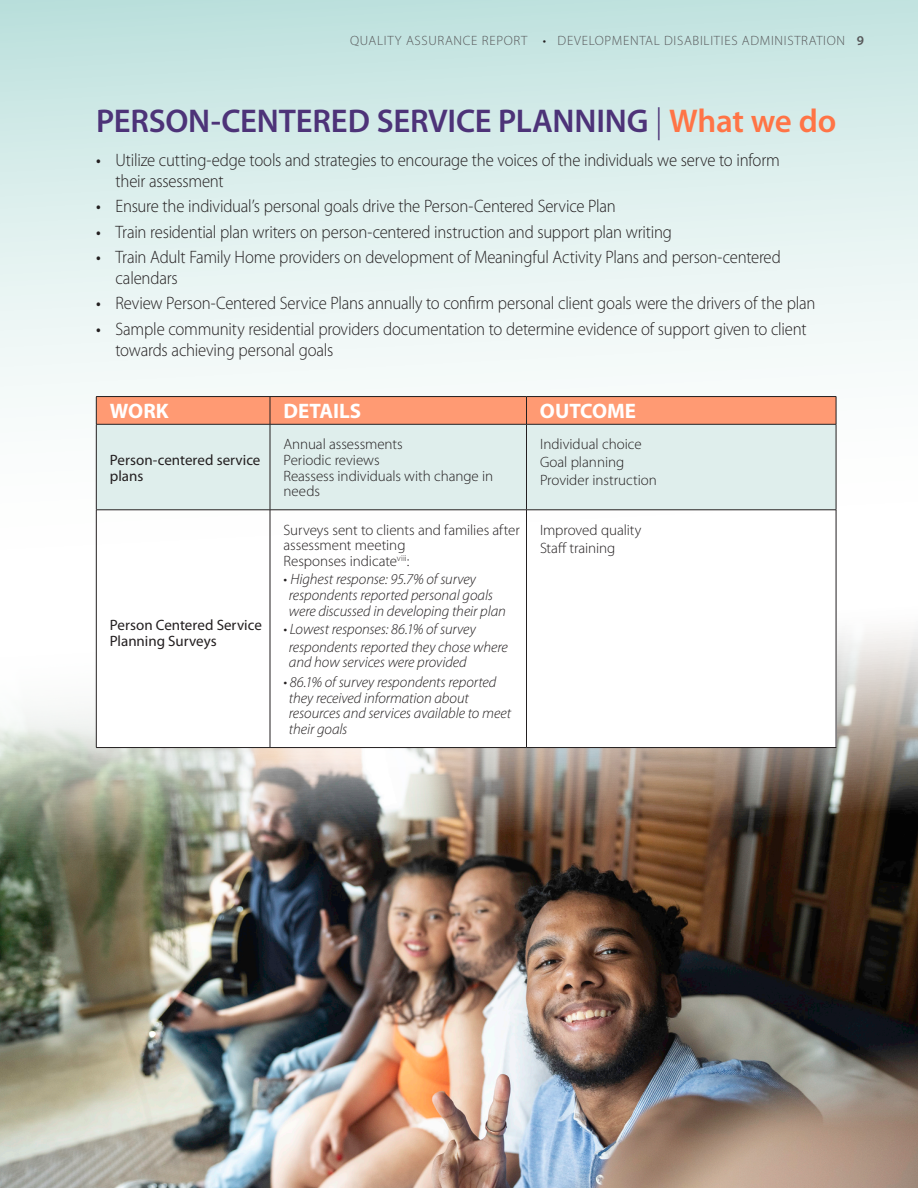
<style>
.page{position:relative;width:918px;height:1188px;background:#fff}
.page>*{position:absolute;margin:0;border:0;box-sizing:border-box;transform-origin:0 0}
.t1{font:600 33px "Myriad Pro";letter-spacing:-.005em;color:#4d3378}
.t2{font:700 21px "Myriad Pro";color:#fff}
.t3{font:300 18px/21px "Myriad Pro";letter-spacing:-.015em;color:#231f20;scale:.93 1}
.t4{font:italic 300 15px/15.8px "Myriad Pro";letter-spacing:-.005em;color:#231f20}
.t5{font:300 15px/15.8px "Myriad Pro";letter-spacing:-.005em;color:#231f20}
.t6{font:15px/15.8px "Myriad Pro";color:#231f20}
.t7{font:300 13.5px "Myriad Pro";letter-spacing:.05em;color:#57585a}
.s1{color:#231f20}
.s2{font-weight:600}
.s3{font-weight:300}
.s4{color:#ff7446}
.s5{font-weight:400}
.s6{font-style:normal}
</style>
<div class="page">
<img style="left:0;top:589px;width:918px;height:599px">
<div style="left:96px;top:396px;width:740px;height:351px;background:#fff"></div>
<div style="left:0;top:0;width:918px;height:580px;background:linear-gradient(to bottom,#c5e4e1,#fff)"></div>
<div style="left:97px;top:425px;width:739px;height:85px;background:#dfeeec"></div>
<hr style="left:96px;top:510px;width:174px;height:1px;background:#231f20">
<hr style="left:270px;top:510px;width:256px;height:1px;background:#231f20">
<hr style="left:526px;top:510px;width:310px;height:1px;background:#231f20">
<hr style="left:96px;top:747px;width:174px;height:1px;background:#231f20">
<hr style="left:270px;top:747px;width:256px;height:1px;background:#231f20">
<hr style="left:526px;top:747px;width:310px;height:1px;background:#231f20">
<hr style="left:96px;top:396px;width:174px;height:1px;background:#231f20">
<hr style="left:270px;top:396px;width:256px;height:1px;background:#231f20">
<hr style="left:526px;top:396px;width:310px;height:1px;background:#231f20">
<svg style="left:96px;top:397px;width:741px;height:27px;background:#fb9871"></svg>
<hr style="left:96px;top:424px;width:174px;height:1px;background:#231f20">
<hr style="left:96px;top:424px;width:1px;height:86px;background:#231f20">
<hr style="left:270px;top:424px;width:256px;height:1px;background:#231f20">
<hr style="left:270px;top:424px;width:1px;height:86px;background:#231f20">
<hr style="left:526px;top:424px;width:310px;height:1px;background:#231f20">
<hr style="left:526px;top:424px;width:1px;height:86px;background:#231f20">
<hr style="left:836px;top:424px;width:1px;height:86px;background:#231f20">
<hr style="left:96px;top:510px;width:1px;height:237px;background:#231f20">
<hr style="left:270px;top:510px;width:1px;height:237px;background:#231f20">
<hr style="left:526px;top:510px;width:1px;height:237px;background:#231f20">
<hr style="left:836px;top:510px;width:1px;height:237px;background:#231f20">
<p class="t7" style="left:350px;top:33px;width:515px">QUALITY ASSURANCE REPORT <span class="s1">•</span> DEVELOPMENTAL DISABILITIES ADMINISTRATION <span class="s2">9</span></p>
<h1 class="t1" style="left:96px;top:102px;width:742px">PERSON-CENTERED SERVICE PLANNING <span class="s3">|</span> <span class="s4">What we do</span></h1>
<p class="t3" style="left:116px;top:150px;width:716px;text-indent:-20px"><span class="s5">•</span> Utilize cutting-edge tools and strategies to encourage the voices of the individuals we serve to inform their assessment</p>
<p class="t3" style="left:96px;top:196px;width:560px"><span class="s5">•</span> Ensure the individual’s personal goals drive the Person-Centered Service Plan</p>
<p class="t3" style="left:96px;top:222px;width:621px"><span class="s5">•</span> Train residential plan writers on person-centered instruction and support plan writing</p>
<p class="t3" style="left:116px;top:247px;width:717px;text-indent:-20px"><span class="s5">•</span> Train Adult Family Home providers on development of Meaningful Activity Plans and person-centered calendars</p>
<p class="t3" style="left:96px;top:293px;width:775px"><span class="s5">•</span> Review Person-Centered Service Plans annually to confirm personal client goals were the drivers of the plan</p>
<p class="t3" style="left:116px;top:319px;width:744px;text-indent:-20px"><span class="s5">•</span> Sample community residential providers documentation to determine evidence of support given to client towards achieving personal goals</p>
<p class="t2" style="left:110px;top:399px;width:60px">WORK</p>
<p class="t2" style="left:283px;top:399px;width:79px">DETAILS</p>
<p class="t2" style="left:540px;top:399px;width:98px">OUTCOME</p>
<p class="t6" style="left:110px;top:452px;width:152px">Person-centered service plans</p>
<p class="t5" style="left:284px;top:436px;width:211px">Annual assessments<br>Periodic reviews<br>Reassess individuals with change in needs</p>
<p class="t5" style="left:540px;top:435px;width:118px;line-height:18px">Individual choice<br>Goal planning<br>Provider instruction</p>
<p class="t6" style="left:110px;top:618px;width:154px">Person Centered Service<br>Planning Surveys</p>
<p class="t5" style="left:284px;top:522px;width:238px">Surveys sent to clients and families after assessment meeting<br>Responses indicate<sup>viii</sup>:</p>
<p class="t4" style="left:289px;top:572px;width:219px;text-indent:-5px"><span class="s6">•</span> Highest response: 95.7% of survey respondents reported personal goals were discussed in developing their plan</p>
<p class="t4" style="left:289px;top:620px;width:220px;line-height:18px;text-indent:-5px">• Lowest responses: 86.1% of survey respondents reported they chose where</p>
<p class="t4" style="left:289px;top:655px;width:179px">and how services were provided</p>
<p class="t4" style="left:289px;top:674px;width:224px;text-indent:-5px">• 86.1% of survey respondents reported they received information about resources and services available to meet their goals</p>
<p class="t5" style="left:540px;top:521px;width:103px;line-height:18px">Improved quality<br>Staff training</p>
</div>
